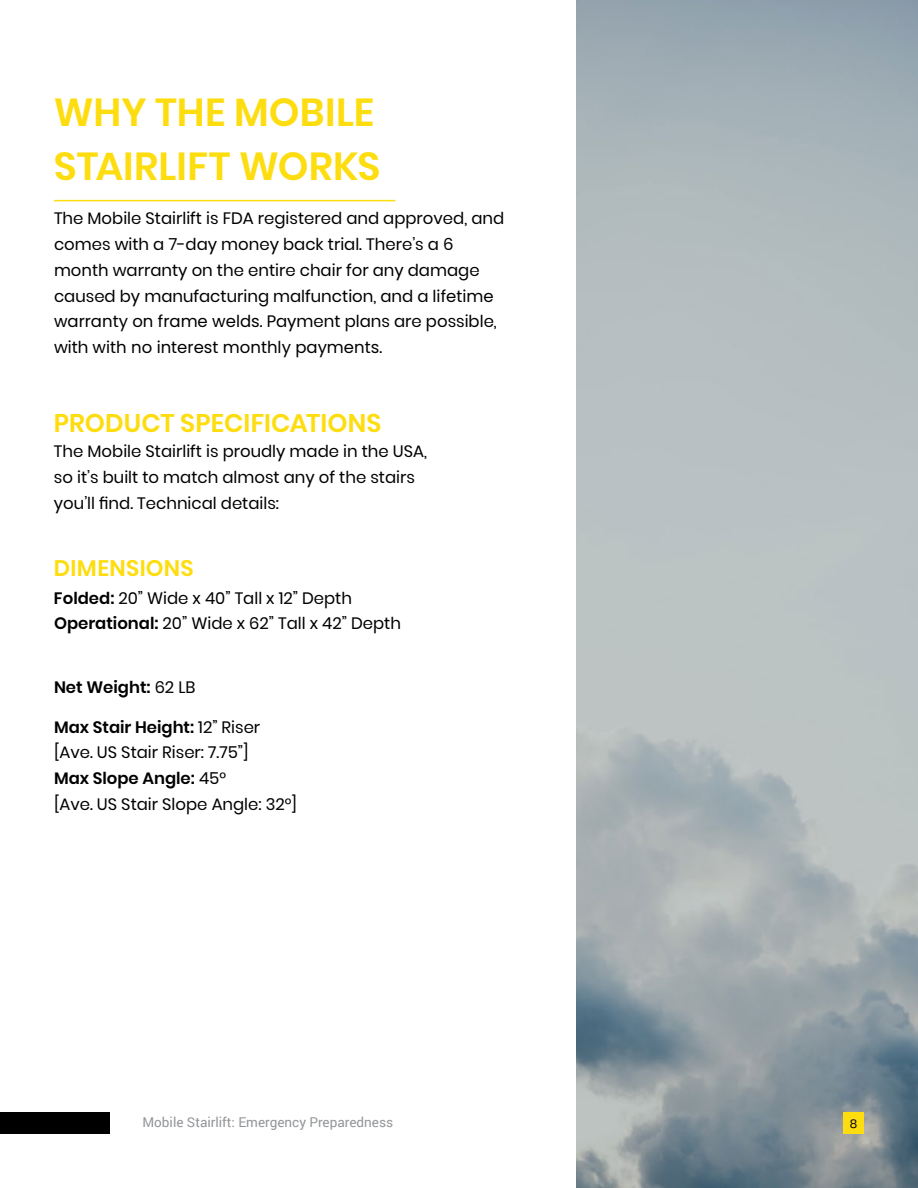
<style>
.page{position:relative;width:918px;height:1188px;background:#fff}
.page>*{position:absolute;margin:0;border:0;box-sizing:border-box;transform-origin:0 0}
.t1{font:600 39px/54px "Poppins";letter-spacing:.005em;color:#fddd10}
.t2{font:600 25.5px "Poppins";letter-spacing:.005em;color:#fddd10}
.t3{font:600 22.5px "Poppins";letter-spacing:.015em;color:#fddd10}
.t4{font:16.5px/25.8px "Poppins";color:#000}
.t5{font:600 16.5px "Poppins";color:#000}
.t6{font:13.5px "Roboto";color:#939598}
.t7{font:12px "Poppins";color:#000}
.s1{font-weight:600}
.s2{font-weight:400}
</style>
<div class="page">
<div style="left:0;top:1113px;width:110px;height:21px;background:#000"></div>
<img style="left:577px;top:0;width:341px;height:1188px">
<hr style="left:54px;top:200px;width:341px;height:1px;background:#fddd10">
<div style="left:843px;top:1113px;width:21px;height:21px;background:#fddd10"></div>
<h1 class="t1" style="left:54px;top:86px;width:328px">WHY THE MOBILE<br>STAIRLIFT WORKS</h1>
<p class="t4" style="left:54px;top:206px;width:452px">The Mobile Stairlift is FDA registered and approved, and comes with a 7-day money back trial. There’s a 6 month warranty on the entire chair for any damage caused by manufacturing malfunction, and a lifetime warranty on frame welds. Payment plans are possible, with with no interest monthly payments.</p>
<h2 class="t2" style="left:54px;top:408px;width:329px">PRODUCT SPECIFICATIONS</h2>
<p class="t4" style="left:54px;top:439px;width:375px">The Mobile Stairlift is proudly made in the USA, so it’s built to match almost any of the stairs you’ll find. Technical details:</p>
<h3 class="t3" style="left:54px;top:555px;width:141px">DIMENSIONS</h3>
<p class="t4" style="left:54px;top:585px;width:349px"><span class="s1">Folded:</span> 20” Wide x 40” Tall x 12” Depth<br><span class="s1">Operational:</span> 20” Wide x 62” Tall x 42” Depth</p>
<p class="t5" style="left:54px;top:678px;width:143px">Net Weight: <span class="s2">62 LB</span></p>
<p class="t4" style="left:54px;top:714px;width:244px"><span class="s1">Max Stair Height:</span> 12” Riser [Ave. US Stair Riser: 7.75”]<br><span class="s1">Max Slope Angle:</span> 45°<br>[Ave. US Stair Slope Angle: 32°]</p>
<p class="t6" style="left:142px;top:1113px;width:252px">Mobile Stairlift: Emergency Preparedness</p>
<p class="t7" style="left:850px;top:1117px;width:9px">8</p>
</div>
